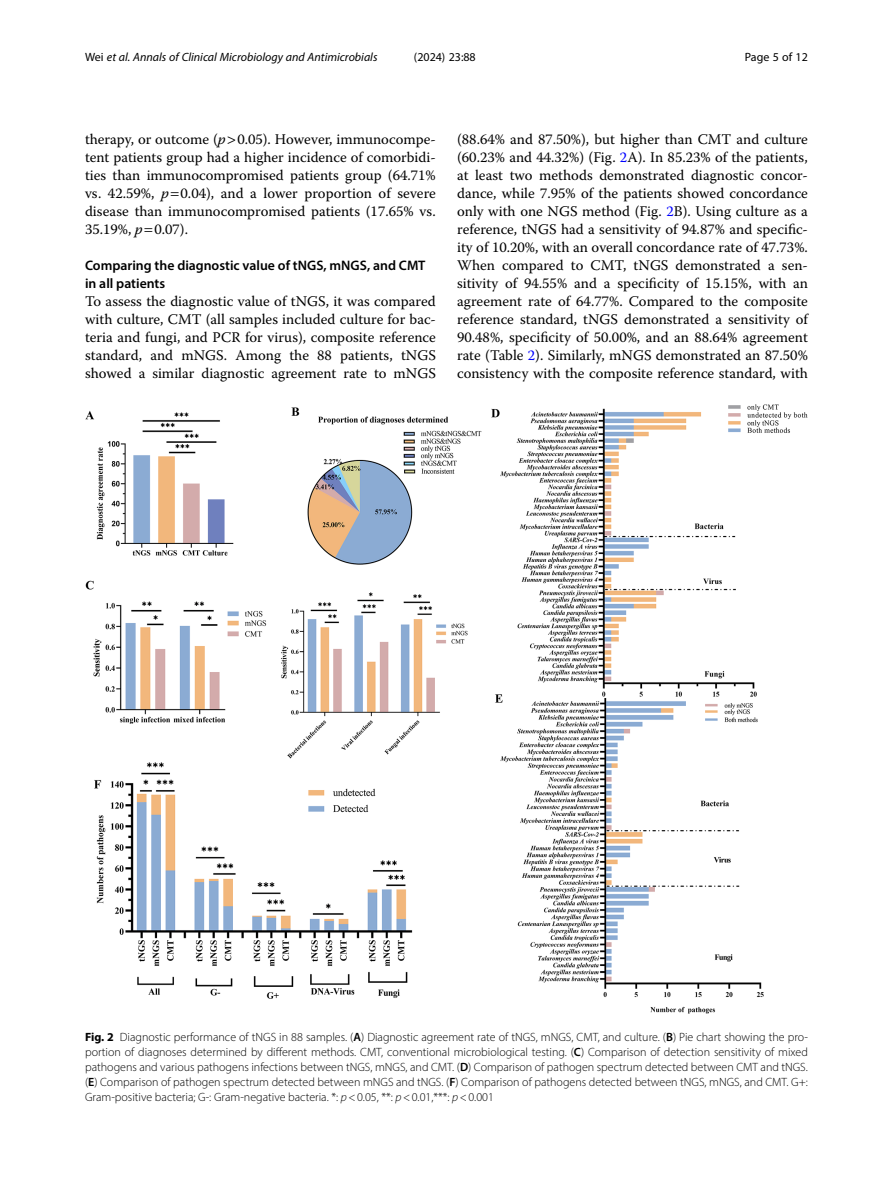
<style>
.page{position:relative;width:893px;height:1191px;background:#fff}
.page>*{position:absolute;margin:0;border:0;box-sizing:border-box;transform-origin:0 0}
.Body_Text{font:14.7px/18px "Warnock Pro";color:#000;text-align:justify}
.Head_2{font:600 13.8px/18px "Myriad Pro";color:#000}
.Figure_Caption{font:300 12px/15px "Myriad Pro";color:#000;text-align:justify}
.t1{font:italic 12px "Myriad Pro";color:#000}
.t2{font:12px "Myriad Pro";color:#000}
.s1{font-style:normal}
.s2{font-style:italic}
.s3{color:#00f}
.s4{font-weight:700}
.s5{font-weight:600}
</style>
<div class="page">
<img style="left:85px;top:405px;width:723px;height:609px">
<p class="t1" style="left:85px;top:50px;width:294px"><span class="s1">Wei</span> et al. Annals of Clinical Microbiology and Antimicrobials</p>
<p class="t2" style="left:414px;top:50px;width:63px">(2024) 23:88</p>
<p class="t2" style="left:745px;top:50px;width:65px">Page 5 of 12</p>
<p class="Body_Text" style="left:85px;top:130px;width:352px">therapy, or outcome (<span class="s2">p</span> 0.05). However, immunocompe&shy;tent patients group had a higher incidence of comorbidi&shy;ties than immunocompromised patients group (64.71% vs. 42.59%, <span class="s2">p</span> 0.04), and a lower proportion of severe disease than immunocompromised patients (17.65% vs.<br>35.19%, <span class="s2">p</span> 0.07).</p>
<p class="Head_2" style="left:85px;top:256px;width:342px">Comparing the diagnostic value of tNGS, mNGS, and CMT in all patients</p>
<p class="Body_Text" style="left:85px;top:292px;width:352px">To assess the diagnostic value of tNGS, it was compared with culture, CMT (all samples included culture for bac&shy;teria and fungi, and PCR for virus), composite reference standard, and mNGS. Among the 88 patients, tNGS showed a similar diagnostic agreement rate to mNGS</p>
<p class="Body_Text" style="left:457px;top:130px;width:352px">(88.64% and 87.50%), but higher than CMT and culture (60.23% and 44.32%) (Fig. <span class="s3">2</span>A). In 85.23% of the patients, at least two methods demonstrated diagnostic concor&shy;dance, while 7.95% of the patients showed concordance only with one NGS method (Fig. <span class="s3">2</span>B). Using culture as a reference, tNGS had a sensitivity of 94.87% and specific&shy;ity of 10.20%, with an overall concordance rate of 47.73%.<br>When compared to CMT, tNGS demonstrated a sen&shy;sitivity of 94.55% and a specificity of 15.15%, with an agreement rate of 64.77%. Compared to the composite reference standard, tNGS demonstrated a sensitivity of 90.48%, specificity of 50.00%, and an 88.64% agreement rate (Table <span class="s3">2</span>). Similarly, mNGS demonstrated an 87.50% consistency with the composite reference standard, with</p>
<p class="Figure_Caption" style="left:85px;top:1029px;width:724px"><span class="s4">Fig. 2</span> Diagnostic performance of tNGS in 88 samples. (<span class="s5">A</span>) Diagnostic agreement rate of tNGS, mNGS, CMT, and culture. (<span class="s5">B</span>) Pie chart showing the pro&shy;portion of diagnoses determined by different methods. CMT, conventional microbiological testing. (<span class="s5">C</span>) Comparison of detection sensitivity of mixed pathogens and various pathogens infections between tNGS, mNGS, and CMT. (<span class="s5">D</span>) Comparison of pathogen spectrum detected between CMT and tNGS. (<span class="s5">E</span>) Comparison of pathogen spectrum detected between mNGS and tNGS. (<span class="s5">F</span>) Comparison of pathogens detected between tNGS, mNGS, and CMT. G+:<br>Gram-positive bacteria; G-: Gram-negative bacteria. *: <span class="s2">p</span>&lt;0.05, **: <span class="s2">p</span>&lt;0.01,***: <span class="s2">p</span>&lt;0.001</p>
</div>
